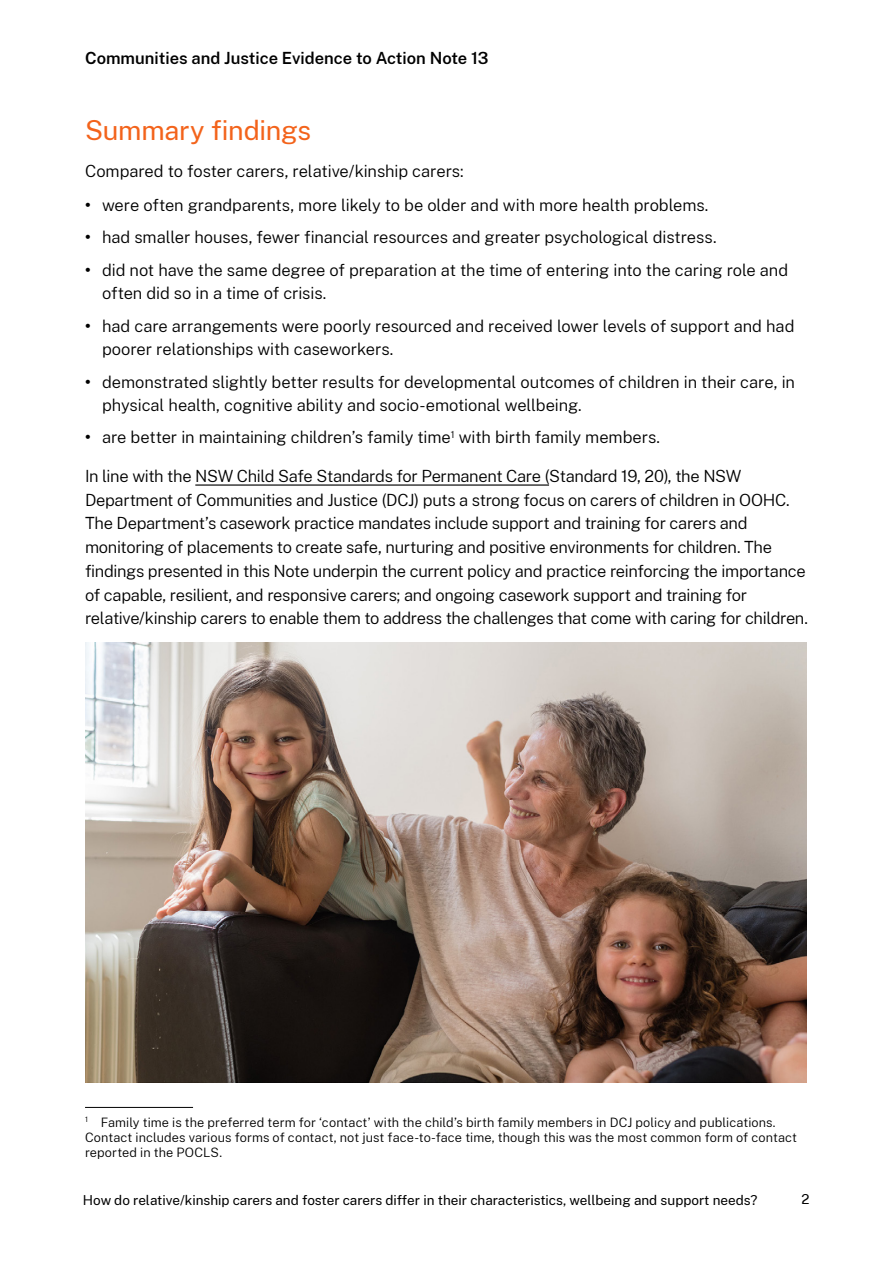
<style>
.page{position:relative;width:893px;height:1263px;background:#fff}
.page>*{position:absolute;margin:0;border:0;box-sizing:border-box;transform-origin:0 0}
.t1{font:27px "Public Sans";letter-spacing:-.01em;color:#f3631b}
.Body{font:300 16.5px/23.7px "Public Sans";letter-spacing:-.02em;color:#000}
.Bullet{font:300 16.5px/23.7px "Public Sans";letter-spacing:-.005em;color:#000}
.Bullet_last{font:300 16.5px "Public Sans";letter-spacing:-.005em;color:#000}
.t2{font:600 16.5px "Public Sans";color:#000}
.t3{font:13.5px "Public Sans";color:#000}
.Footnote{font:300 12.75px/15px "Public Sans";letter-spacing:.005em;color:#000}
.s1{font-weight:700}
</style>
<div class="page">
<hr style="left:195px;top:484px;width:354px;height:2px;background:#000">
<img style="left:85px;top:643px;width:721px;height:439px">
<hr style="left:85px;top:1107px;width:108px;height:1px;background:#000">
<p class="t2" style="left:85px;top:46px;width:405px">Communities and Justice Evidence to Action Note 13</p>
<h2 class="t1" style="left:85px;top:112px;width:228px">Summary findings</h2>
<p class="Body" style="left:85px;top:158px;width:380px">Compared to foster carers, relative/kinship carers:</p>
<p class="Bullet" style="left:85px;top:193px;width:625px"><span class="s1">•</span> were often grandparents, more likely to be older and with more health problems.</p>
<p class="Bullet" style="left:85px;top:225px;width:633px"><span class="s1">•</span> had smaller houses, fewer financial resources and greater psychological distress.</p>
<p class="Bullet" style="left:102px;top:257px;width:688px;text-indent:-17px"><span class="s1">•</span> did not have the same degree of preparation at the time of entering into the caring role and often did so in a time of crisis.</p>
<p class="Bullet" style="left:102px;top:313px;width:694px;text-indent:-17px"><span class="s1">•</span> had care arrangements were poorly resourced and received lower levels of support and had poorer relationships with caseworkers.</p>
<p class="Bullet" style="left:102px;top:369px;width:694px;text-indent:-17px"><span class="s1">•</span> demonstrated slightly better results for developmental outcomes of children in their care, in physical health, cognitive ability and socio-emotional wellbeing.</p>
<p class="Bullet_last" style="left:85px;top:426px;width:577px"><span class="s1">•</span> are better in maintaining children’s family time<sup>1</sup> with birth family members.</p>
<p class="Body" style="left:85px;top:463px;width:724px">In line with the NSW Child Safe Standards for Permanent Care (Standard 19, 20), the NSW Department of Communities and Justice (DCJ) puts a strong focus on carers of children in OOHC.<br>The Department’s casework practice mandates include support and training for carers and monitoring of placements to create safe, nurturing and positive environments for children. The findings presented in this Note underpin the current policy and practice reinforcing the importance of capable, resilient, and responsive carers; and ongoing casework support and training for relative/kinship carers to enable them to address the challenges that come with caring for children.</p>
<p class="Footnote" style="left:85px;top:1114px;width:713px"><sup>1</sup> Family time is the preferred term for ‘contact’ with the child’s birth family members in DCJ policy and publications.<br>Contact includes various forms of contact, not just face-to-face time, though this was the most common form of contact reported in the POCLS.</p>
<p class="t3" style="left:83px;top:1190px;width:676px">How do relative/kinship carers and foster carers differ in their characteristics, wellbeing and support needs?</p>
<p class="t3" style="left:802px;top:1189px;width:10px">2</p>
</div>
